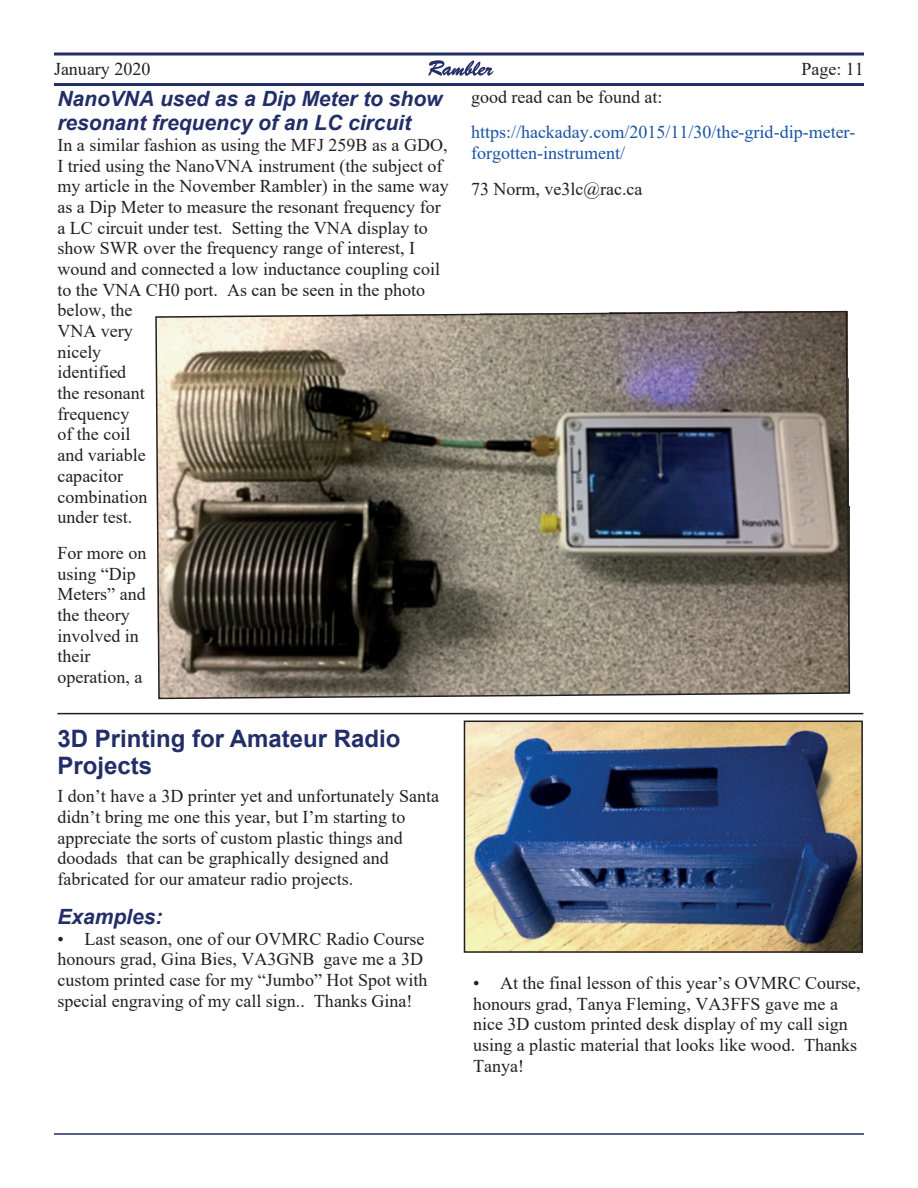
<style>
.page{position:relative;width:918px;height:1188px;background:#fff}
.page>*{position:absolute;margin:0;border:0;box-sizing:border-box;transform-origin:0 0}
.t1{font:700 24px/27.5px "Arial";color:#222e68}
.t2{font:italic 700 21px/24.2px "Arial";color:#222e68}
.t3{font:18px/20.7px "Times New Roman";color:#231f20}
.t4{font:18px/20.7px "Times New Roman";color:#1853a4}
</style>
<div class="page">
<svg style="left:54px;top:52px;width:810px;height:4px;background:#59628d"></svg>
<hr style="left:54px;top:83px;width:810px;height:3px;background:#222e68">
<svg style="left:428px;top:60px;width:65px;height:16px"></svg>
<hr style="left:54px;top:1133px;width:810px;height:2px;background:#242d67">
<hr style="left:57px;top:713px;width:806px;height:1px;background:#231f20">
<img style="left:155px;top:310px;width:696px;height:390px">
<img style="left:467px;top:724px;width:393px;height:226px">
<div style="left:464px;top:721px;width:399px;height:232px;border:2px solid #231f20"></div>
<p class="t3" style="left:54px;top:61px;width:98px">January 2020</p>
<p class="t3" style="left:801px;top:61px;width:64px">Page: 11</p>
<p class="t2" style="left:57px;top:88px;width:387px">NanoVNA used as a Dip Meter to show resonant frequency of an LC circuit</p>
<p class="t3" style="left:57px;top:136px;width:393px">In a similar fashion as using the MFJ 259B as a GDO,<br>I tried using the NanoVNA instrument (the subject of my article in the November Rambler) in the same way as a Dip Meter to measure the resonant frequency for a LC circuit under test. Setting the VNA display to show SWR over the frequency range of interest, I wound and connected a low inductance coupling coil to the VNA CH0 port. As can be seen in the photo below, the<br>VNA very<br>nicely<br>identified<br>the resonant<br>frequency<br>of the coil<br>and variable<br>capacitor<br>combination<br>under test.</p>
<p class="t3" style="left:57px;top:544px;width:91px">For more on using “Dip<br>Meters” and the theory involved in their operation, a</p>
<p class="t3" style="left:471px;top:88px;width:193px">good read can be found at:</p>
<p class="t4" style="left:471px;top:124px;width:386px">https://hackaday.com/2015/11/30/the-grid-dip-meter&shy;forgotten-instrument/</p>
<p class="t3" style="left:471px;top:180px;width:173px">73 Norm, ve3lc@rac.ca</p>
<h1 class="t1" style="left:57px;top:727px;width:345px">3D Printing for Amateur Radio<br>Projects</h1>
<p class="t3" style="left:57px;top:788px;width:383px">I don’t have a 3D printer yet and unfortunately Santa didn’t bring me one this year, but I’m starting to appreciate the sorts of custom plastic things and doodads that can be graphically designed and fabricated for our amateur radio projects.</p>
<p class="t2" style="left:57px;top:906px;width:107px">Examples:</p>
<p class="t3" style="left:57px;top:930px;width:372px">• Last season, one of our OVMRC Radio Course honours grad, Gina Bies, VA3GNB gave me a 3D custom printed case for my “Jumbo” Hot Spot with special engraving of my call sign.. Thanks Gina!</p>
<p class="t3" style="left:473px;top:974px;width:389px">• At the final lesson of this year’s OVMRC Course, honours grad, Tanya Fleming, VA3FFS gave me a nice 3D custom printed desk display of my call sign using a plastic material that looks like wood. Thanks Tanya!</p>
</div>
